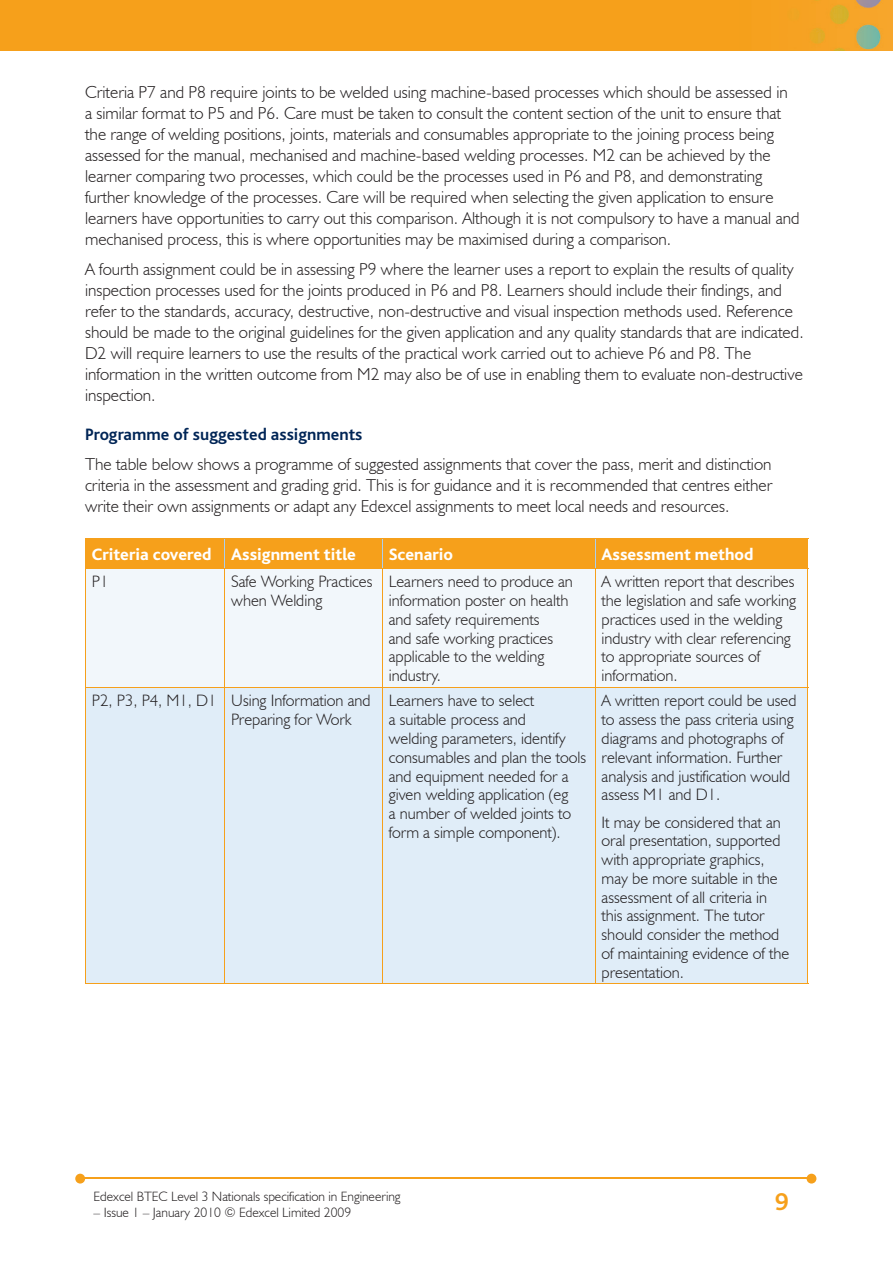
<style>
.page{position:relative;width:893px;height:1263px;background:#fff}
.page>*{position:absolute;margin:0;border:0;box-sizing:border-box;transform-origin:0 0}
.t1{font:700 25.5px "Bliss";color:#f6a01b}
.t2{font:300 17.25px/21px "Humanist 521 BT";color:#231f20}
.t3{font:800 17.25px "Bliss";color:#fff}
.t4{font:700 17.25px "Bliss";color:#002556}
.t5{font:300 16.5px/18.8px "Humanist 521 BT";color:#231f20}
.t6{font:300 13.5px "Humanist 521 BT";color:#231f20}
</style>
<div class="page">
<img style="left:0;top:0;width:893px;height:51px">
<hr style="left:82px;top:1178px;width:728px;height:1px;background:#f6a01b">
<svg style="left:807px;top:1174px;width:9px;height:9px"></svg>
<svg style="left:75px;top:1174px;width:10px;height:9px"></svg>
<div style="left:86px;top:569px;width:721px;height:118px;background:#f2f7fb"></div>
<div style="left:86px;top:688px;width:721px;height:295px;background:#e0edf8"></div>
<div style="left:85px;top:539px;width:723px;height:29px;background:#f6a01b"></div>
<hr style="left:85px;top:538px;width:140px;height:1px;background:#f6a01b">
<hr style="left:225px;top:538px;width:157px;height:1px;background:#f6a01b">
<hr style="left:382px;top:538px;width:213px;height:1px;background:#f6a01b">
<hr style="left:595px;top:538px;width:213px;height:1px;background:#f6a01b">
<hr style="left:224px;top:569px;width:1px;height:118px;background:#f6a01b">
<hr style="left:382px;top:569px;width:1px;height:118px;background:#f6a01b">
<hr style="left:595px;top:569px;width:1px;height:118px;background:#f6a01b">
<hr style="left:85px;top:569px;width:1px;height:118px;background:#f6a01b">
<hr style="left:807px;top:569px;width:1px;height:118px;background:#f6a01b">
<hr style="left:85px;top:568px;width:140px;height:1px;background:#f6a01b">
<hr style="left:225px;top:568px;width:157px;height:1px;background:#f6a01b">
<hr style="left:382px;top:568px;width:213px;height:1px;background:#f6a01b">
<hr style="left:595px;top:568px;width:213px;height:1px;background:#f6a01b">
<hr style="left:224px;top:688px;width:1px;height:295px;background:#f6a01b">
<hr style="left:382px;top:688px;width:1px;height:295px;background:#f6a01b">
<hr style="left:595px;top:688px;width:1px;height:295px;background:#f6a01b">
<hr style="left:85px;top:688px;width:1px;height:295px;background:#f6a01b">
<hr style="left:807px;top:688px;width:1px;height:295px;background:#f6a01b">
<hr style="left:85px;top:687px;width:140px;height:1px;background:#f6a01b">
<hr style="left:225px;top:687px;width:157px;height:1px;background:#f6a01b">
<hr style="left:382px;top:687px;width:213px;height:1px;background:#f6a01b">
<hr style="left:595px;top:687px;width:213px;height:1px;background:#f6a01b">
<hr style="left:85px;top:983px;width:140px;height:1px;background:#f6a01b">
<hr style="left:225px;top:983px;width:157px;height:1px;background:#f6a01b">
<hr style="left:382px;top:983px;width:213px;height:1px;background:#f6a01b">
<hr style="left:595px;top:983px;width:213px;height:1px;background:#f6a01b">
<p class="t2" style="left:85px;top:81px;width:716px">Criteria P7 and P8 require joints to be welded using machine-based processes which should be assessed in<br>a similar format to P5 and P6. Care must be taken to consult the content section of the unit to ensure that the range of welding positions, joints, materials and consumables appropriate to the joining process being assessed for the manual, mechanised and machine-based welding processes. M2 can be achieved by the learner comparing two processes, which could be the processes used in P6 and P8, and demonstrating further knowledge of the processes. Care will be required when selecting the given application to ensure learners have opportunities to carry out this comparison. Although it is not compulsory to have a manual and mechanised process, this is where opportunities may be maximised during a comparison.</p>
<p class="t2" style="left:85px;top:258px;width:720px">A fourth assignment could be in assessing P9 where the learner uses a report to explain the results of quality inspection processes used for the joints produced in P6 and P8. Learners should include their findings, and refer to the standards, accuracy, destructive, non-destructive and visual inspection methods used. Reference should be made to the original guidelines for the given application and any quality standards that are indicated.<br>D2 will require learners to use the results of the practical work carried out to achieve P6 and P8. The information in the written outcome from M2 may also be of use in enabling them to evaluate non-destructive inspection.</p>
<p class="t4" style="left:85px;top:426px;width:279px">Programme of suggested assignments</p>
<p class="t2" style="left:85px;top:453px;width:689px;text-align:justify">The table below shows a programme of suggested assignments that cover the pass, merit and distinction criteria in the assessment and grading grid. This is for guidance and it is recommended that centres either write their own assignments or adapt any Edexcel assignments to meet local needs and resources.</p>
<p class="t3" style="left:92px;top:545px;width:266px">Criteria covered Assignment title</p>
<p class="t3" style="left:389px;top:545px;width:66px">Scenario</p>
<p class="t3" style="left:602px;top:545px;width:153px">Assessment method</p>
<p class="t5" style="left:92px;top:572px;width:18px">P1</p>
<p class="t5" style="left:231px;top:572px;width:143px">Safe Working Practices when Welding</p>
<p class="t5" style="left:389px;top:572px;width:186px">Learners need to produce an information poster on health and safety requirements<br>and safe working practices applicable to the welding industry.</p>
<p class="t5" style="left:602px;top:572px;width:196px">A written report that describes the legislation and safe working practices used in the welding industry with clear referencing to appropriate sources of information.</p>
<p class="t5" style="left:231px;top:691px;width:141px;text-indent:-139px">P2, P3, P4, M1, D1 Using Information and<br>Preparing for Work</p>
<p class="t5" style="left:389px;top:691px;width:199px">Learners have to select<br>a suitable process and<br>welding parameters, identify consumables and plan the tools and equipment needed for a given welding application (eg<br>a number of welded joints to form a simple component).</p>
<p class="t5" style="left:602px;top:691px;width:197px">A written report could be used to assess the pass criteria using diagrams and photographs of relevant information. Further analysis and justification would assess M1 and D1.</p>
<p class="t5" style="left:602px;top:812px;width:189px">It may be considered that an oral presentation, supported with appropriate graphics, may be more suitable in the assessment of all criteria in this assignment. The tutor should consider the method of maintaining evidence of the presentation.</p>
<p class="t6" style="left:94px;top:1188px;width:309px">Edexcel BTEC Level 3 Nationals specification in Engineering</p>
<p class="t6" style="left:94px;top:1204px;width:259px">– Issue 1 – January 2010 © Edexcel Limited 2009</p>
<h1 class="t1" style="left:775px;top:1189px;width:15px">9</h1>
</div>
